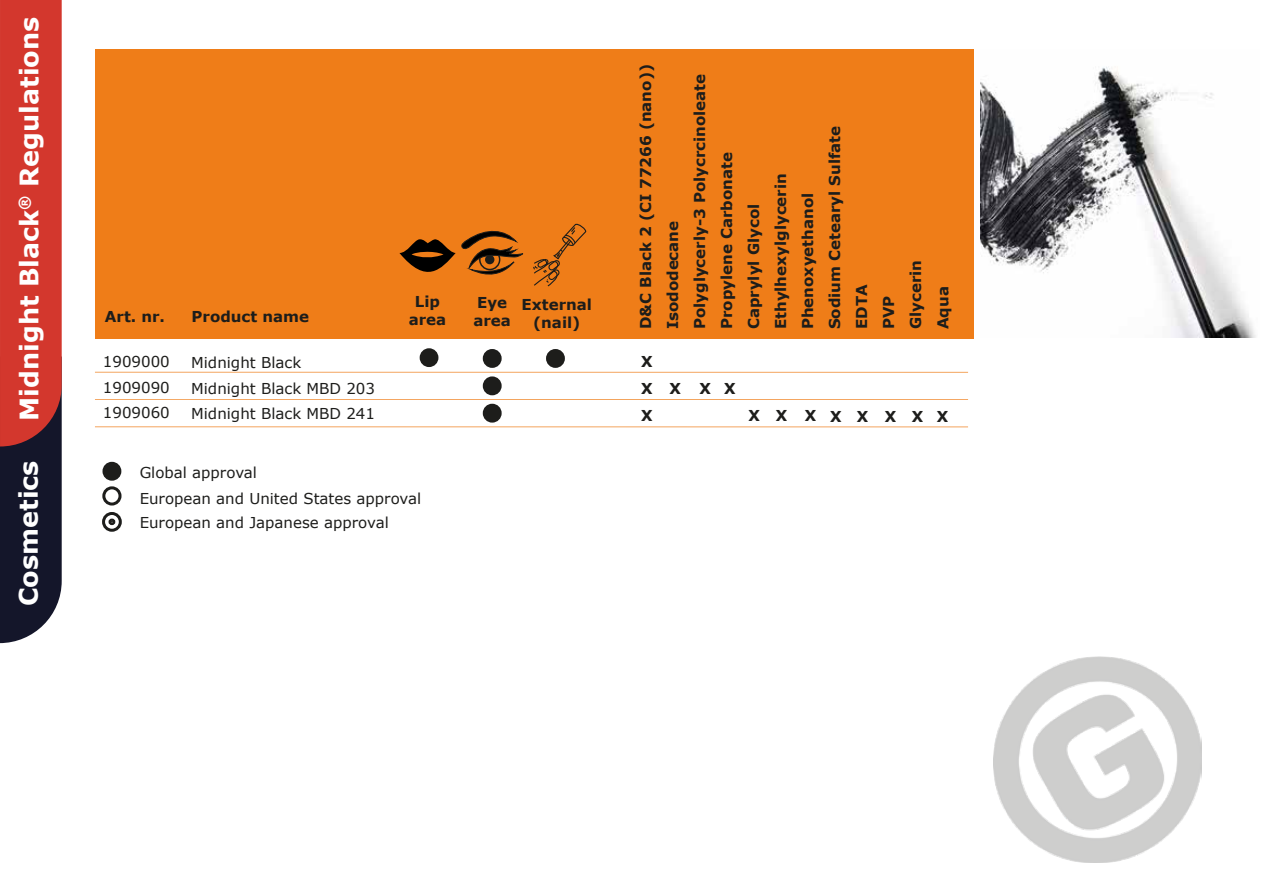
<style>
.page{position:relative;width:1263px;height:893px;background:#fff}
.page>*{position:absolute;margin:0;border:0;box-sizing:border-box;transform-origin:0 0}
.t1{font:700 25.5px "Verdana";color:#fff}
.t2{font:700 15px/27px "Verdana";color:#1d1d1b;text-align:center}
.t3{font:15px/25.5px "Verdana";color:#1d1d1b}
.t4{font:700 15px "Verdana";letter-spacing:1.025em;color:#1d1d1b}
</style>
<div class="page">
<img style="left:994px;top:657px;width:207px;height:205px">
<div style="left:95px;top:50px;width:879px;height:289px;background:#ef7d18"></div>
<svg style="left:0;top:0;width:62px;height:643px;background:#993131"></svg>
<div style="left:485px;top:406px;width:14px;height:14px;background:#1d1d1b;border-radius:50%"></div>
<div style="left:483px;top:404px;width:19px;height:19px;border:4px solid #1d1d1b;border-radius:50%"></div>
<div style="left:485px;top:379px;width:14px;height:14px;background:#1d1d1b;border-radius:50%"></div>
<div style="left:483px;top:376px;width:19px;height:19px;border:4px solid #1d1d1b;border-radius:50%"></div>
<div style="left:421px;top:350px;width:16px;height:16px;background:#1d1d1b;border-radius:50%"></div>
<div style="left:420px;top:348px;width:18px;height:19px;border:3px solid #1d1d1b;border-radius:50%"></div>
<div style="left:485px;top:351px;width:14px;height:15px;background:#1d1d1b;border-radius:50%"></div>
<div style="left:483px;top:349px;width:19px;height:19px;border:4px solid #1d1d1b;border-radius:50%"></div>
<div style="left:548px;top:351px;width:15px;height:15px;background:#1d1d1b;border-radius:50%"></div>
<div style="left:546px;top:349px;width:19px;height:19px;border:4px solid #1d1d1b;border-radius:50%"></div>
<div style="left:105px;top:464px;width:14px;height:14px;background:#1d1d1b;border-radius:50%"></div>
<div style="left:102px;top:462px;width:19px;height:19px;border:4px solid #1d1d1b;border-radius:50%"></div>
<svg style="left:104px;top:513px;width:16px;height:17px"></svg>
<div style="left:102px;top:512px;width:20px;height:20px;border:3px solid #1d1d1b;border-radius:50%"></div>
<svg style="left:109px;top:519px;width:6px;height:6px"></svg>
<svg style="left:104px;top:488px;width:16px;height:16px"></svg>
<div style="left:102px;top:486px;width:20px;height:19px;border:3px solid #1d1d1b;border-radius:50%"></div>
<hr style="left:95px;top:372px;width:873px;height:1px;background:#ef7d18">
<hr style="left:95px;top:399px;width:873px;height:1px;background:#ef7d18">
<hr style="left:95px;top:426px;width:873px;height:1px;background:#ef7d18">
<svg style="left:399px;top:230px;width:125px;height:45px"></svg>
<div style="left:485px;top:255px;width:9px;height:9px;background:#1d1d1b;border-radius:50%"></div>
<svg style="left:533px;top:223px;width:54px;height:64px"></svg>
<img style="left:981px;top:67px;width:275px;height:271px">
<h1 class="t1" style="left:12px;top:421px;width:406px;rotate:-90deg">Midnight Black<sup>®</sup> Regulations</h1>
<h1 class="t1" style="left:12px;top:606px;width:147px;rotate:-90deg">Cosmetics</h1>
<p class="t2" style="left:105px;top:303px;width:62px">Art. nr.</p>
<p class="t3" style="left:103px;top:349px;width:68px;text-align:justify">1909000<br>1909090<br>1909060</p>
<p class="t2" style="left:192px;top:303px;width:119px">Product name</p>
<p class="t3" style="left:191px;top:350px;width:185px">Midnight Black<br>Midnight Black MBD 203<br>Midnight Black MBD 241</p>
<p class="t2" style="left:409px;top:293px;width:39px;line-height:18px">Lip area</p>
<p class="t2" style="left:473px;top:293px;width:39px;line-height:18px;text-align:left">Eye area</p>
<p class="t2" style="left:522px;top:295px;width:72px;line-height:18px">External (nail)</p>
<p class="t3" style="left:140px;top:461px;width:283px;line-height:24.9px">Global approval<br>European and United States approval<br>European and Japanese approval</p>
<p class="t2" style="left:632px;top:329px;width:267px;text-align:left;rotate:-90deg">D&amp;C Black 2 (CI 77266 (nano))<br>Isododecane<br>Polyglycerly-3 Polycrcinoleate<br>Propylene Carbonate<br>Caprylyl Glycol<br>Ethylhexylglycerin<br>Phenoxyethanol<br>Sodium Cetearyl Sulfate<br>EDTA<br>PVP<br>Glycerin<br>Aqua</p>
<p class="t2" style="left:641px;top:348px;width:13px;text-align:justify">X X X</p>
<p class="t2" style="left:669px;top:375px;width:68px">X XX</p>
<p class="t2" style="left:748px;top:402px;width:13px">X</p>
<p class="t4" style="left:776px;top:407px;width:174px">XXXXXXX</p>
</div>
